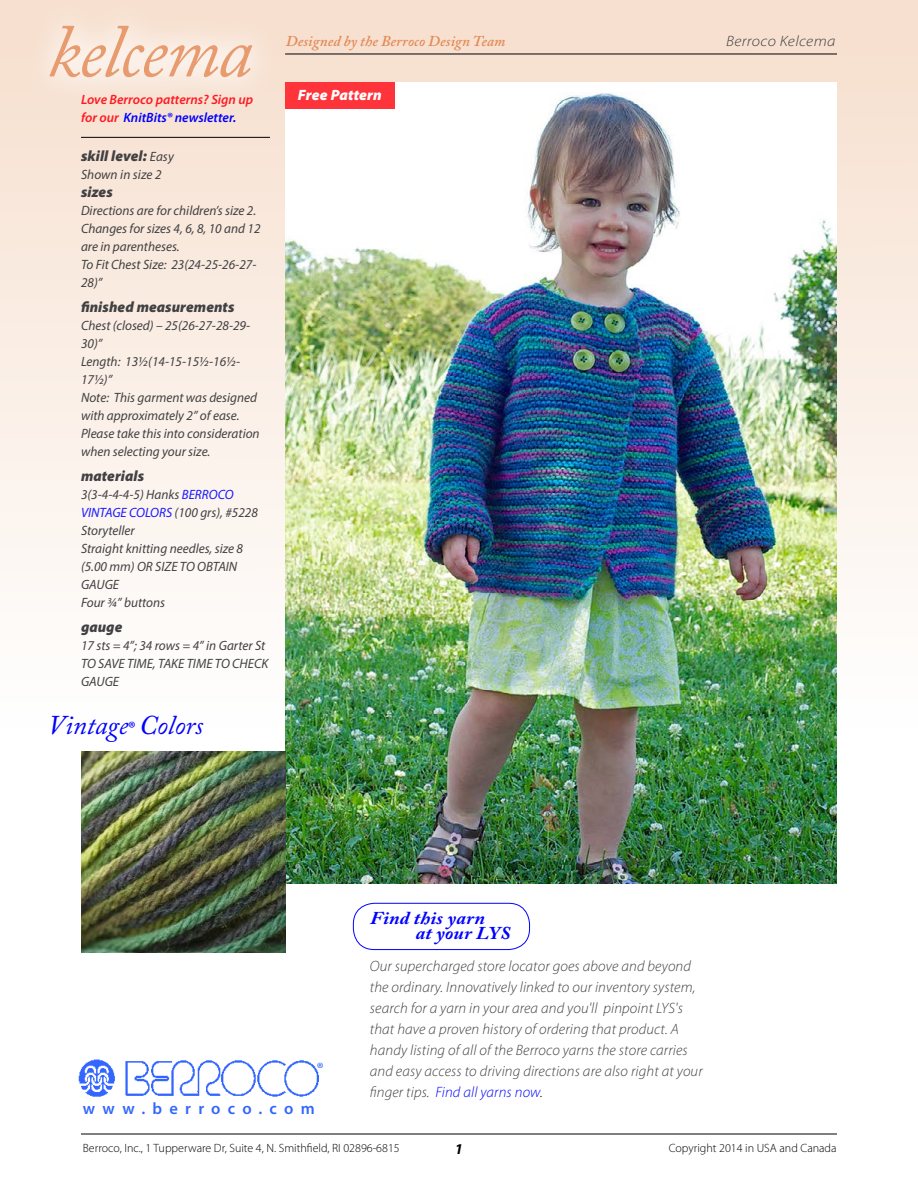
<style>
.page{position:relative;width:918px;height:1188px;background:#fff}
.page>*{position:absolute;margin:0;border:0;box-sizing:border-box;transform-origin:0 0}
.t1{font:italic 75px "Adobe Caslon Pro";letter-spacing:-.025em;color:#e79b6e}
.t2{font:italic 27px "Adobe Caslon Pro";color:#00f}
.t3{font:italic 700 18px/15.8px "Adobe Caslon Pro";letter-spacing:.01em;color:#00f;scale:1.1 1}
.t4{font:600 16.5px "Myriad Pro";letter-spacing:.44em;color:#36f}
.t5{font:16.5px "Myriad Pro";color:#36f}
.t6{font:italic 300 15px/21px "Myriad Pro";letter-spacing:.01em;color:#414042}
.t7{font:italic 900 15px "Myriad Pro";letter-spacing:.005em;color:#414042}
.t8{font:italic 600 15px "Adobe Caslon Pro";letter-spacing:.005em;color:#e28a57}
.t9{font:italic 300 15px "Myriad Pro";letter-spacing:.01em;color:#414042;scale:1.1 1}
.t10{font:italic 900 15px "Myriad Pro";letter-spacing:.01em;color:#fff}
.t11{font:italic 700 15px "Myriad Pro";color:#000}
.t12{font:italic 13.5px/18px "Myriad Pro";color:#414042}
.t13{font:italic 600 13.5px/18px "Myriad Pro";color:#ff1a22}
.t14{font:300 12px "Myriad Pro";color:#000}
.s1{color:#00f}
.s2{font-weight:400;font-size:13.5px}
.s3{color:#1a1aff}
.s4{font-family:"Myriad Pro";font-style:normal;font-size:18px}
.s5{color:#000}
</style>
<div class="page">
<img style="left:78px;top:1059px;width:241px;height:38px">
<div style="left:0;top:0;width:918px;height:728px;background:linear-gradient(to bottom,#f6decc,#fefffe)"></div>
<hr style="left:81px;top:1134px;width:756px;height:1px;background:#000">
<div style="left:353px;top:903px;width:177px;height:47px;border:1px solid #00f;border-radius:21px"></div>
<img style="left:285px;top:83px;width:552px;height:801px">
<div style="left:285px;top:83px;width:109px;height:26px;background:#ff333a"></div>
<hr style="left:285px;top:54px;width:552px;height:1px;background:#000">
<div style="left:20px;top:0;width:262px;height:108px;background:#fff;opacity:.72"></div>
<img style="left:81px;top:751px;width:204px;height:202px">
<hr style="left:81px;top:137px;width:189px;height:1px;background:#000">
<h1 class="t1" style="left:48px;top:7px;width:205px">kelcema</h1>
<p class="t13" style="left:81px;top:90px;width:174px">Love Berroco patterns? Sign up for our <span class="s1">KnitBits® newsletter.</span></p>
<p class="t7" style="left:81px;top:146px;width:94px">skill level: <span class="s2">Easy</span></p>
<p class="t12" style="left:81px;top:166px;width:82px">Shown in size 2</p>
<p class="t7" style="left:81px;top:182px;width:33px">sizes</p>
<p class="t12" style="left:81px;top:202px;width:181px">Directions are for children’s size 2.<br>Changes for sizes 4, 6, 8, 10 and 12 are in parentheses.<br>To Fit Chest Size: 23(24-25-26-27-<br>28)”</p>
<p class="t7" style="left:81px;top:297px;width:155px">finished measurements</p>
<p class="t12" style="left:81px;top:316px;width:180px">Chest (closed) – 25(26-27-28-29-<br>30)”<br>Length: 13½(14-15-15½-16½-<br>17½)”<br>Note: This garment was designed with approximately 2” of ease.<br>Please take this into consideration when selecting your size.</p>
<p class="t7" style="left:81px;top:466px;width:65px">materials</p>
<p class="t12" style="left:81px;top:485px;width:178px">3(3-4-4-4-5) Hanks <span class="s3">BERROCO<br>VINTAGE COLORS</span> (100 grs), #5228<br>Storyteller<br>Straight knitting needles, size 8 (5.00 mm) OR SIZE TO OBTAIN<br>GAUGE<br>Four ¾” buttons</p>
<p class="t7" style="left:81px;top:617px;width:43px">gauge</p>
<p class="t12" style="left:81px;top:636px;width:189px">17 sts = 4”; 34 rows = 4” in Garter St<br>TO SAVE TIME, TAKE TIME TO CHECK<br>GAUGE</p>
<h2 class="t2" style="left:48px;top:709px;width:156px">Vintage<span class="s4">®</span> Colors</h2>
<p class="t8" style="left:286px;top:32px;width:221px">Designed by the Berroco Design Team</p>
<p class="t10" style="left:298px;top:85px;width:86px">Free Pattern</p>
<h3 class="t3" style="left:416px;top:910px;width:88px;text-indent:-46px">Find this yarn<br>at your LYS</h3>
<p class="t9" style="left:726px;top:32px;width:101px">Berroco Kelcema</p>
<p class="t6" style="left:370px;top:956px;width:334px">Our supercharged store locator goes above and beyond the ordinary. Innovatively linked to our inventory system, search for a yarn in your area and you'll pinpoint LYS's that have a proven history of ordering that product. A handy listing of all of the Berroco yarns the store carries and easy access to driving directions are also right at your finger tips. <span class="s1">Find all yarns now</span><span class="s5">.</span></p>
<p class="t5" style="left:317px;top:1058px;width:8px">®</p>
<p class="t4" style="left:83px;top:1098px;width:234px">www.berroco.com</p>
<p class="t14" style="left:83px;top:1140px;width:318px">Berroco, Inc., 1 Tupperware Dr, Suite 4, N. Smithfield, RI 02896-6815</p>
<p class="t11" style="left:455px;top:1139px;width:10px">1</p>
<p class="t14" style="left:669px;top:1140px;width:169px">Copyright 2014 in USA and Canada</p>
</div>
